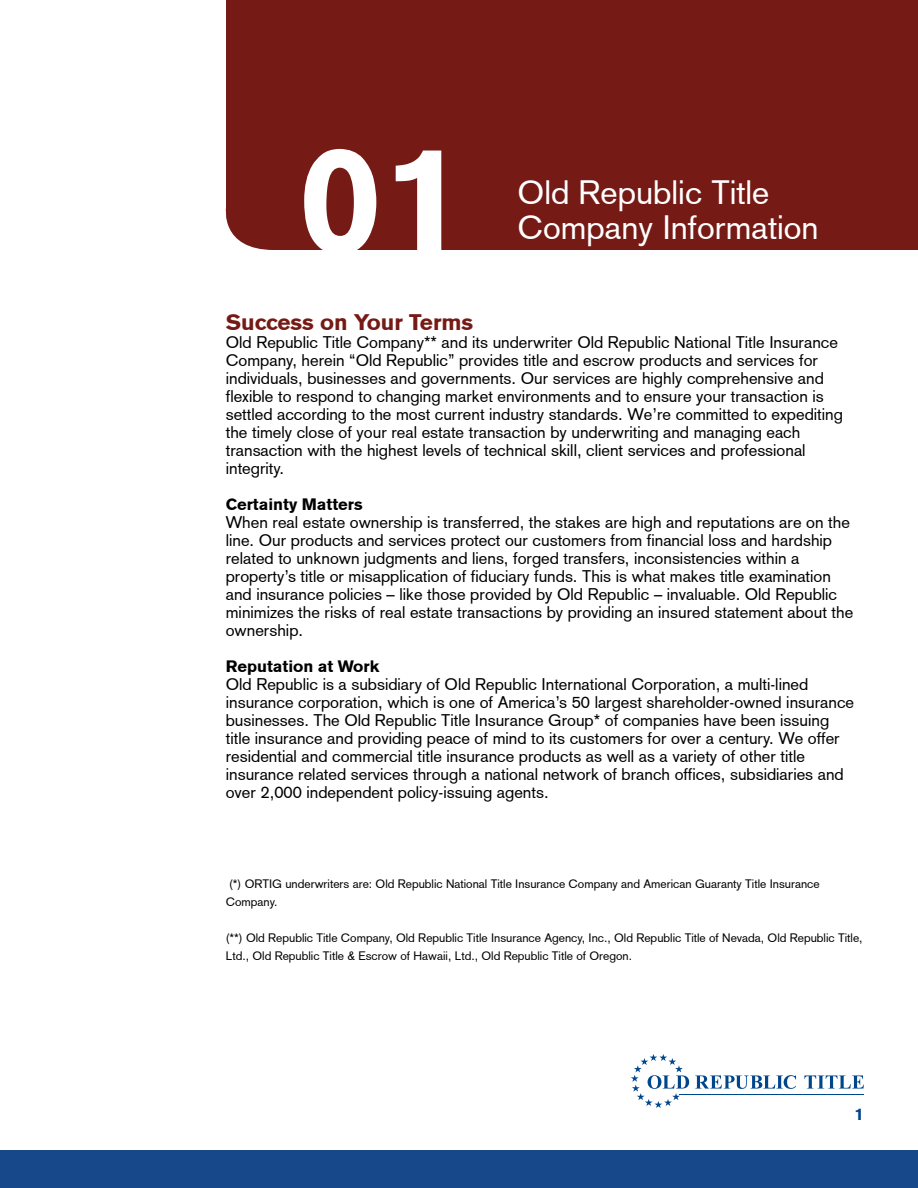
<style>
.page{position:relative;width:918px;height:1188px;background:#fff}
.page>*{position:absolute;margin:0;border:0;box-sizing:border-box;transform-origin:0 0}
.t1{font:700 150px "Akzidenz Grotesk BE";color:#fff}
.t2{font:33px/34.5px "Akzidenz Grotesk";color:#fff}
.t3{font:700 22.5px "Akzidenz Grotesk BE";color:#751a15}
.t4{font:16.5px/18px "Akzidenz Grotesk";color:#000}
.t5{font:700 16.5px "Akzidenz Grotesk BE";color:#000}
.t6{font:900 16.5px "Akzidenz Grotesk";color:#00468b}
.t7{font:12px/18px "Akzidenz Grotesk";color:#000}
</style>
<div class="page">
<div style="left:0;top:1150px;width:918px;height:38px;background:#17488a"></div>
<svg style="left:695px;top:1075px;width:101px;height:14px"></svg>
<svg style="left:804px;top:1075px;width:60px;height:14px"></svg>
<svg style="left:631px;top:1054px;width:58px;height:54px"></svg>
<hr style="left:680px;top:1094px;width:184px;height:1px;background:#00468b">
<div style="left:225px;top:0;width:693px;height:250px;background:#751a15"></div>
<h1 class="t1" style="left:298px;top:113px;width:170px">01</h1>
<h2 class="t2" style="left:518px;top:175px;width:303px">Old Republic Title<br>Company Information</h2>
<h3 class="t3" style="left:226px;top:309px;width:249px">Success on Your Terms</h3>
<p class="t4" style="left:226px;top:333px;width:619px">Old Republic Title Company** and its underwriter Old Republic National Title Insurance Company, herein “Old Republic” provides title and escrow products and services for individuals, businesses and governments. Our services are highly comprehensive and flexible to respond to changing market environments and to ensure your transaction is settled according to the most current industry standards. We’re committed to expediting the timely close of your real estate transaction by underwriting and managing each transaction with the highest levels of technical skill, client services and professional integrity.</p>
<p class="t5" style="left:226px;top:495px;width:138px">Certainty Matters</p>
<p class="t4" style="left:226px;top:513px;width:629px">When real estate ownership is transferred, the stakes are high and reputations are on the line. Our products and services protect our customers from financial loss and hardship related to unknown judgments and liens, forged transfers, inconsistencies within a property’s title or misapplication of fiduciary funds. This is what makes title examination and insurance policies – like those provided by Old Republic – invaluable. Old Republic minimizes the risks of real estate transactions by providing an insured statement about the ownership.</p>
<p class="t5" style="left:226px;top:657px;width:155px">Reputation at Work</p>
<p class="t4" style="left:226px;top:675px;width:630px">Old Republic is a subsidiary of Old Republic International Corporation, a multi-lined insurance corporation, which is one of America’s 50 largest shareholder-owned insurance businesses. The Old Republic Title Insurance Group* of companies have been issuing title insurance and providing peace of mind to its customers for over a century. We offer residential and commercial title insurance products as well as a variety of other title insurance related services through a national network of branch offices, subsidiaries and over 2,000 independent policy-issuing agents.</p>
<p class="t7" style="left:226px;top:875px;width:595px">(*) ORTIG underwriters are: Old Republic National Title Insurance Company and American Guaranty Title Insurance<br>Company.</p>
<p class="t7" style="left:226px;top:929px;width:638px">(**) Old Republic Title Company, Old Republic Title Insurance Agency, Inc., Old Republic Title of Nevada, Old Republic Title,<br>Ltd., Old Republic Title &amp; Escrow of Hawaii, Ltd., Old Republic Title of Oregon.</p>
<p class="t6" style="left:855px;top:1104px;width:11px">1</p>
</div>
